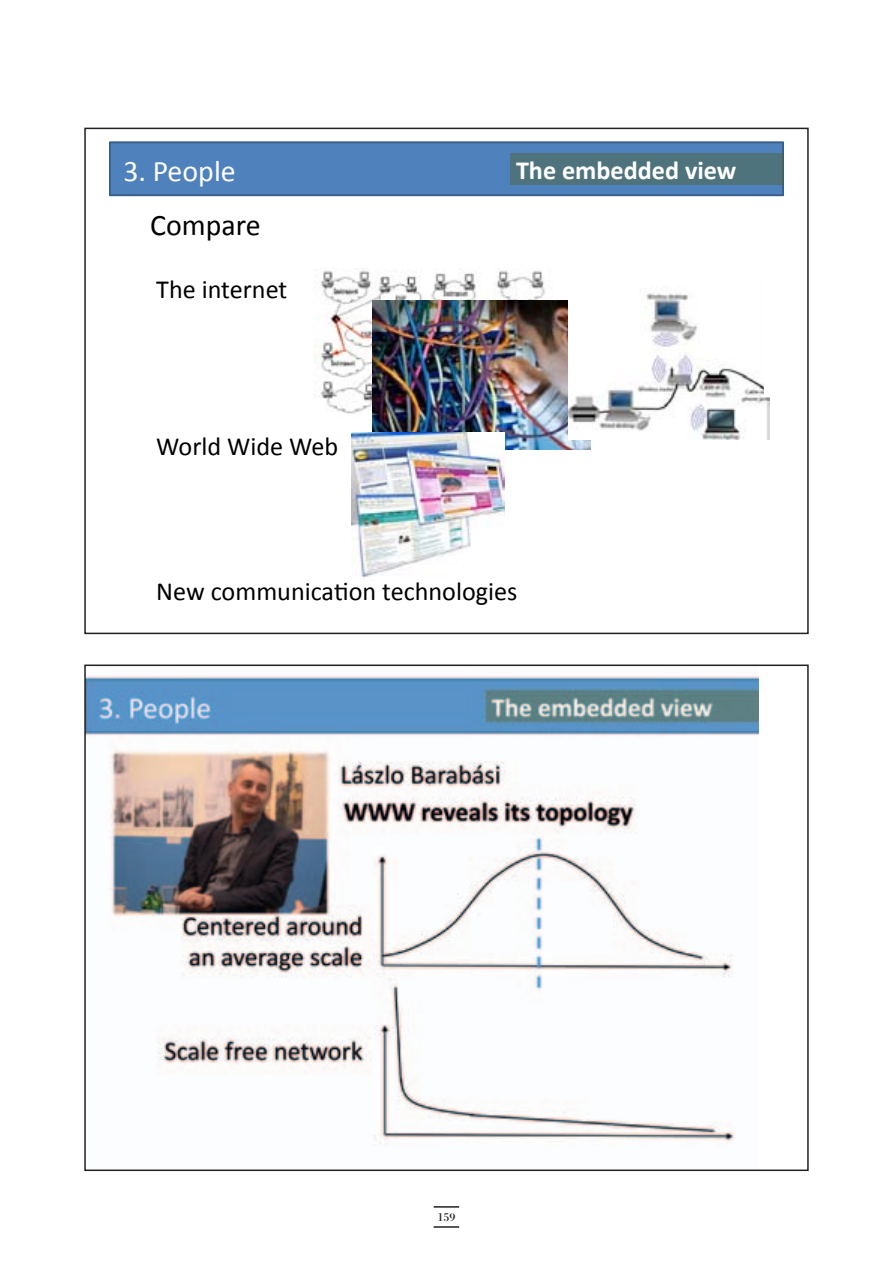
<style>
.page{position:relative;width:893px;height:1263px;background:#fff}
.page>*{position:absolute;margin:0;border:0;box-sizing:border-box;transform-origin:0 0}
.t1{font:29.85px "Calibri";color:#fff}
.t2{font:29.85px "Calibri";color:#000}
.t3{font:26.25px "Calibri";color:#000}
.t4{font:700 26.25px "Calibri";color:#fff}
.t5{font:12px "Bodoni";color:#231f20}
</style>
<div class="page">
<hr style="left:434px;top:1206px;width:25px;height:2px;background:#231f20">
<hr style="left:434px;top:1226px;width:25px;height:2px;background:#231f20">
<img style="left:314px;top:268px;width:249px;height:146px">
<img style="left:372px;top:301px;width:218px;height:148px">
<img style="left:568px;top:293px;width:202px;height:146px">
<img style="left:351px;top:433px;width:153px;height:145px">
<div style="left:765px;top:217px;width:13px;height:180px;background:#fff"></div>
<svg style="left:110px;top:141px;width:673px;height:55px;background:#4e7eb9"></svg>
<div style="left:510px;top:153px;width:273px;height:32px;background:#4f737c"></div>
<div style="left:84px;top:128px;width:725px;height:506px;border:2px solid #231f20"></div>
<img style="left:87px;top:676px;width:671px;height:469px">
<div style="left:84px;top:664px;width:725px;height:507px;border:2px solid #231f20"></div>
<p class="t1" style="left:123px;top:152px;width:114px">3. People</p>
<p class="t4" style="left:516px;top:154px;width:222px">The embedded view</p>
<p class="t2" style="left:150px;top:206px;width:112px">Compare</p>
<p class="t3" style="left:156px;top:273px;width:133px">The internet</p>
<p class="t3" style="left:156px;top:430px;width:184px">World Wide Web</p>
<p class="t3" style="left:156px;top:575px;width:363px">New communica+on technologies</p>
<p class="t5" style="left:438px;top:1209px;width:19px">159</p>
</div>
